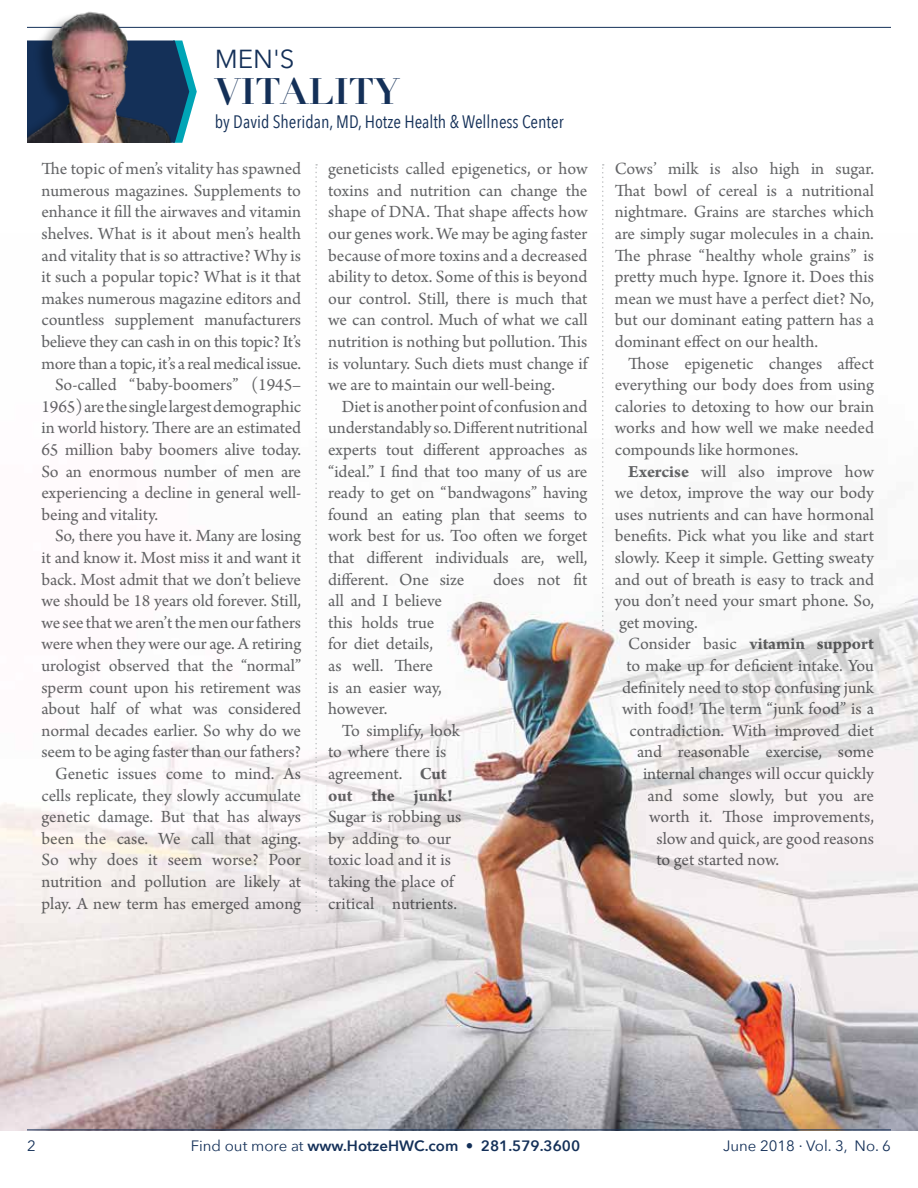
<style>
.page{position:relative;width:918px;height:1188px;background:#fff}
.page>*{position:absolute;margin:0;border:0;box-sizing:border-box;transform-origin:0 0}
.t1{font:700 36px "Didot";color:#143058}
.t2{font:25.95px "Avenir Next";color:#143058}
.t3{font:18px/21.6px "Arno Pro";letter-spacing:-.005em;color:#636466;text-align:justify}
.t4{font:18px "Avenir Next Condensed";color:#143058}
.t5{font:700 18px "Arno Pro";color:#636466}
.t6{font:600 15px "Avenir Next";color:#143058}
.t7{font:15px "Avenir Next";color:#143058}
.s1{font-weight:700}
.s2{font-weight:400}
</style>
<div class="page">
<img style="left:0;top:594px;width:918px;height:537px">
<hr style="left:27px;top:27px;width:864px;height:1px;background:#143058">
<hr style="left:27px;top:1130px;width:864px;height:1px;background:#143058">
<svg style="left:179px;top:41px;width:18px;height:102px"></svg>
<img style="left:27px;top:11px;width:152px;height:132px">
<svg style="left:315px;top:164px;width:2px;height:748px"></svg>
<svg style="left:602px;top:164px;width:2px;height:467px"></svg>
<h2 class="t2" style="left:215px;top:37px;width:81px">MEN'S</h2>
<h1 class="t1" style="left:215px;top:69px;width:186px">VITALITY</h1>
<p class="t4" style="left:215px;top:106px;width:350px">by David Sheridan, MD, Hotze Health &amp; Wellness Center</p>
<p class="t3" style="left:42px;top:159px;width:261px">The topic of men’s vitality has spawned</p>
<p class="t3" style="left:42px;top:181px;width:261px">numerous magazines. Supplements to</p>
<p class="t3" style="left:42px;top:202px;width:261px">enhance it fill the airwaves and vitamin</p>
<p class="t3" style="left:42px;top:224px;width:261px">shelves. What is it about men’s health</p>
<p class="t3" style="left:42px;top:245px;width:261px">and vitality that is so attractive? Why is</p>
<p class="t3" style="left:42px;top:267px;width:261px">it such a popular topic? What is it that</p>
<p class="t3" style="left:42px;top:289px;width:261px">makes numerous magazine editors and</p>
<p class="t3" style="left:42px;top:310px;width:261px">countless supplement manufacturers</p>
<p class="t3" style="left:42px;top:332px;width:261px">believe they can cash in on this topic? It’s</p>
<p class="t3" style="left:42px;top:353px;width:261px">more than a topic, it’s a real medical issue.</p>
<p class="t3" style="left:55px;top:375px;width:248px">So-called “baby-boomers” (1945–</p>
<p class="t3" style="left:42px;top:397px;width:261px">1965) are the single largest demographic</p>
<p class="t3" style="left:42px;top:418px;width:261px">in world history. There are an estimated</p>
<p class="t3" style="left:42px;top:440px;width:261px">65 million baby boomers alive today.</p>
<p class="t3" style="left:42px;top:461px;width:261px">So an enormous number of men are</p>
<p class="t3" style="left:42px;top:483px;width:261px">experiencing a decline in general well-</p>
<p class="t3" style="left:42px;top:505px;width:118px">being and vitality.</p>
<p class="t3" style="left:55px;top:526px;width:248px">So, there you have it. Many are losing</p>
<p class="t3" style="left:42px;top:548px;width:261px">it and know it. Most miss it and want it</p>
<p class="t3" style="left:42px;top:569px;width:261px">back. Most admit that we don’t believe</p>
<p class="t3" style="left:42px;top:591px;width:261px">we should be 18 years old forever. Still,</p>
<p class="t3" style="left:42px;top:613px;width:261px">we see that we aren’t the men our fathers</p>
<p class="t3" style="left:42px;top:634px;width:261px">were when they were our age. A retiring</p>
<p class="t3" style="left:42px;top:656px;width:261px">urologist observed that the “normal”</p>
<p class="t3" style="left:42px;top:677px;width:261px">sperm count upon his retirement was</p>
<p class="t3" style="left:42px;top:699px;width:261px">about half of what was considered</p>
<p class="t3" style="left:42px;top:721px;width:261px">normal decades earlier. So why do we</p>
<p class="t3" style="left:42px;top:742px;width:261px">seem to be aging faster than our fathers?</p>
<p class="t3" style="left:55px;top:764px;width:248px">Genetic issues come to mind. As</p>
<p class="t3" style="left:42px;top:785px;width:261px">cells replicate, they slowly accumulate</p>
<p class="t3" style="left:42px;top:807px;width:261px">genetic damage. But that has always</p>
<p class="t3" style="left:42px;top:829px;width:261px">been the case. We call that aging.</p>
<p class="t3" style="left:42px;top:850px;width:261px">So why does it seem worse? Poor</p>
<p class="t3" style="left:42px;top:872px;width:261px">nutrition and pollution are likely at</p>
<p class="t3" style="left:42px;top:893px;width:261px">play. A new term has emerged among</p>
<p class="t3" style="left:328px;top:159px;width:261px">geneticists called epigenetics, or how toxins and nutrition can change the shape of DNA. That shape affects how our genes work. We may be aging faster because of more toxins and a decreased ability to detox. Some of this is beyond our control. Still, there is much that we can control. Much of what we call nutrition is nothing but pollution. This is voluntary. Such diets must change if we are to maintain our well-being.</p>
<p class="t3" style="left:328px;top:397px;width:261px;text-indent:14px">Diet is another point of confusion and understandably so. Different nutritional experts tout different approaches as “ideal.” I find that too many of us are ready to get on “bandwagons” having found an eating plan that seems to work best for us. Too often we forget that different individuals are, well, different. One size</p>
<p class="t3" style="left:493px;top:569px;width:96px">does not fit</p>
<p class="t3" style="left:328px;top:591px;width:115px;text-align:left">all and I believe this holds true for diet details, as well. There is an easier way, however.</p>
<p class="t3" style="left:328px;top:721px;width:133px;text-align:left;text-indent:14px">To simplify, look to where there is agreement. <span class="s1">Cut out the junk!</span></p>
<p class="t3" style="left:328px;top:807px;width:135px;text-align:left">Sugar is robbing us by adding to our toxic load and it is taking the place of critical nutrients.</p>
<p class="t3" style="left:615px;top:159px;width:261px">Cows’ milk is also high in sugar.<br>That bowl of cereal is a nutritional nightmare. Grains are starches which are simply sugar molecules in a chain.<br>The phrase “healthy whole grains” is pretty much hype. Ignore it. Does this mean we must have a perfect diet? No, but our dominant eating pattern has a dominant effect on our health.</p>
<p class="t3" style="left:615px;top:353px;width:261px;text-indent:14px">Those epigenetic changes affect everything our body does from using calories to detoxing to how our brain works and how well we make needed compounds like hormones.</p>
<p class="t3" style="left:615px;top:461px;width:261px;text-indent:14px"><span class="s1">Exercise</span> will also improve how we detox, improve the way our body uses nutrients and can have hormonal benefits. Pick what you like and start slowly. Keep it simple. Getting sweaty and out of breath is easy to track and you don’t need your smart phone. So, get moving.</p>
<p class="t5" style="left:628px;top:634px;width:247px"><span class="s2">Consider basic</span> vitamin support</p>
<p class="t3" style="left:627px;top:656px;width:249px">to make up for deficient intake. You</p>
<p class="t3" style="left:622px;top:677px;width:253px">definitely need to stop confusing junk</p>
<p class="t3" style="left:622px;top:699px;width:254px">with food! The term “junk food” is a</p>
<p class="t3" style="left:630px;top:721px;width:246px">contradiction. With improved diet</p>
<p class="t3" style="left:637px;top:742px;width:239px">and reasonable exercise, some</p>
<p class="t3" style="left:643px;top:764px;width:233px">internal changes will occur quickly</p>
<p class="t3" style="left:648px;top:785px;width:228px">and some slowly, but you are</p>
<p class="t3" style="left:649px;top:807px;width:227px">worth it. Those improvements,</p>
<p class="t3" style="left:657px;top:829px;width:219px">slow and quick, are good reasons</p>
<p class="t3" style="left:657px;top:850px;width:124px">to get started now.</p>
<p class="t7" style="left:27px;top:1133px;width:10px">2</p>
<p class="t6" style="left:191px;top:1133px;width:391px"><span class="s2">Find out more at</span> www.HotzeHWC.com • 281.579.3600</p>
<p class="t7" style="left:723px;top:1133px;width:169px">June 2018 · Vol. 3, No. 6</p>
</div>
